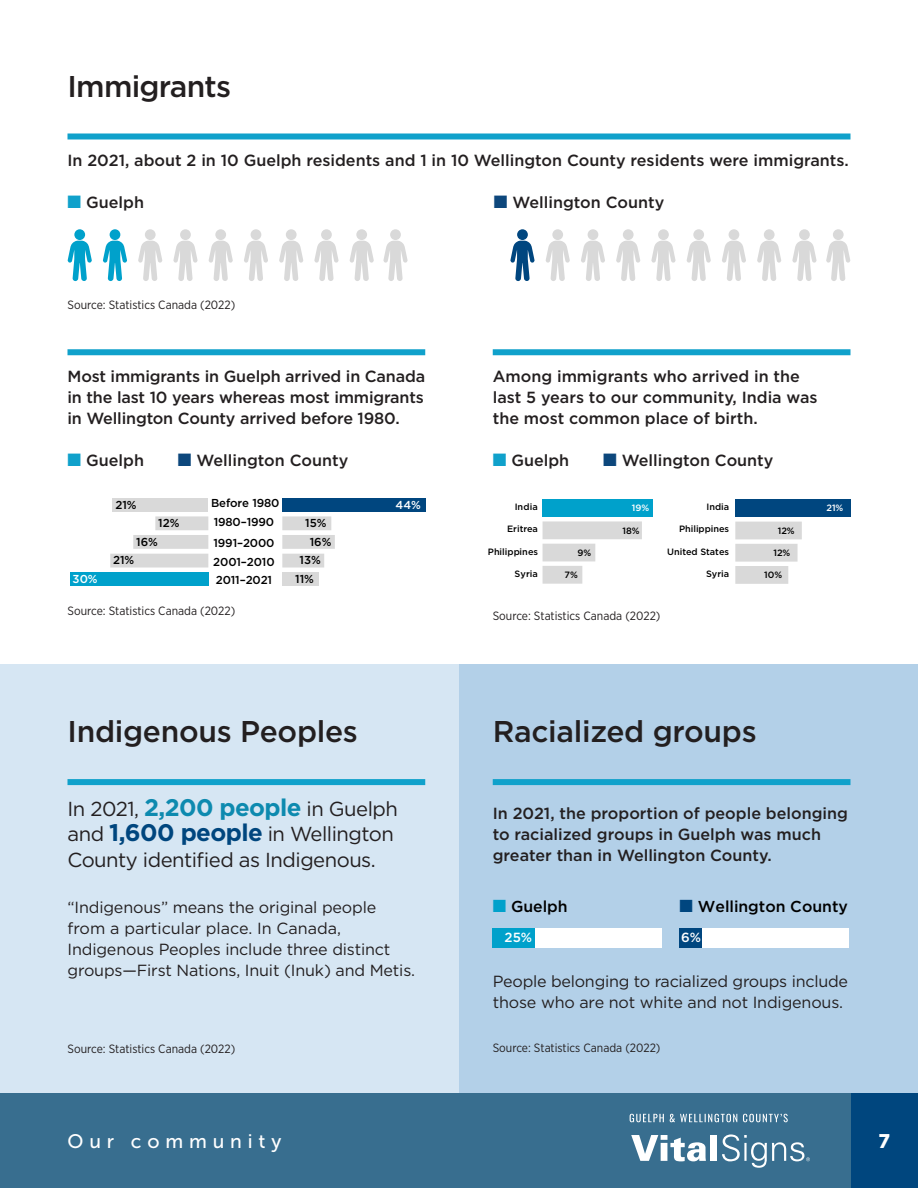
<style>
.page{position:relative;width:918px;height:1188px;background:#fff}
.page>*{position:absolute;margin:0;border:0;box-sizing:border-box;transform-origin:0 0}
.Heading_2{font:500 30px "Gotham";letter-spacing:-.01em;color:#231f20}
.Heading_3{font:20.25px/25.5px "Gotham";letter-spacing:-.025em;color:#231f20}
.t1{font:19.5px "Museo Sans 500";letter-spacing:.3em;color:#fff}
.t2{font:19.5px "Museo Sans 900";color:#fff}
.Body{font:500 16.2px/21px "Gotham";color:#231f20;text-align:justify}
.Body-2{font:16.2px/21px "Gotham";letter-spacing:-.01em;color:#231f20}
.Body_Medium{font:500 16.2px/21px "Gotham";color:#231f20}
.t3{font:500 15.75px "Gotham";color:#000}
.t4{font:500 13.65px "Gotham";color:#231f20}
.t5{font:500 13.2px "Gotham";color:#fff}
.Source{font:12px "Gotham Narrow";color:#231f20}
.Heading_3-2{font:12px "Gotham Narrow";color:#231f20}
.Body-3{font:12px "Gotham Narrow";color:#231f20}
.t6{font:500 11.55px/18.8px "Gotham";letter-spacing:-.01em;color:#000}
.t7{font:500 11.55px "Gotham";color:#fff}
.t8{font:500 9.15px "Gotham";letter-spacing:-.005em;color:#000}
.t9{font:500 9.15px "Gotham";color:#fff}
.s1{color:#10a1cb}
.s2{color:#0d477c}
.s3{color:#00a1cb}
.s4{font-weight:700;font-size:24px;color:#0d8aaf}
.s5{font-weight:700;font-size:24px;color:#00467e}
.s6{color:#00467f}
</style>
<div class="page">
<div style="left:850px;top:1094px;width:68px;height:94px;background:#00467e"></div>
<div style="left:0;top:1094px;width:850px;height:94px;background:#386e8f"></div>
<svg style="left:631px;top:1135px;width:75px;height:26px"></svg>
<div style="left:710px;top:1135px;width:7px;height:26px;background:#fff"></div>
<svg style="left:722px;top:1134px;width:88px;height:34px"></svg>
<svg style="left:630px;top:1114px;width:158px;height:8px"></svg>
<div style="left:0;top:664px;width:459px;height:429px;background:#d6e6f3"></div>
<div style="left:459px;top:664px;width:459px;height:429px;background:#b3d0e8"></div>
<div style="left:68px;top:133px;width:782px;height:6px;background:#10a1cb"></div>
<svg style="left:510px;top:241px;width:25px;height:40px"></svg>
<div style="left:517px;top:229px;width:11px;height:11px;background:#00467f;border-radius:50%"></div>
<svg style="left:545px;top:241px;width:25px;height:40px"></svg>
<div style="left:552px;top:229px;width:11px;height:11px;background:#d9d9d9;border-radius:50%"></div>
<svg style="left:581px;top:241px;width:24px;height:40px"></svg>
<div style="left:588px;top:229px;width:10px;height:11px;background:#d9d9d9;border-radius:50%"></div>
<svg style="left:616px;top:241px;width:24px;height:40px"></svg>
<div style="left:623px;top:229px;width:11px;height:11px;background:#d9d9d9;border-radius:50%"></div>
<svg style="left:651px;top:241px;width:25px;height:40px"></svg>
<div style="left:658px;top:229px;width:11px;height:11px;background:#d9d9d9;border-radius:50%"></div>
<svg style="left:686px;top:241px;width:25px;height:40px"></svg>
<div style="left:693px;top:229px;width:11px;height:11px;background:#d9d9d9;border-radius:50%"></div>
<svg style="left:722px;top:241px;width:24px;height:40px"></svg>
<div style="left:729px;top:229px;width:10px;height:11px;background:#d9d9d9;border-radius:50%"></div>
<svg style="left:757px;top:241px;width:24px;height:40px"></svg>
<div style="left:764px;top:229px;width:11px;height:11px;background:#d9d9d9;border-radius:50%"></div>
<svg style="left:792px;top:241px;width:25px;height:40px"></svg>
<div style="left:799px;top:229px;width:11px;height:11px;background:#d9d9d9;border-radius:50%"></div>
<svg style="left:826px;top:241px;width:24px;height:40px"></svg>
<div style="left:833px;top:229px;width:11px;height:11px;background:#d9d9d9;border-radius:50%"></div>
<svg style="left:68px;top:241px;width:24px;height:40px"></svg>
<div style="left:74px;top:229px;width:11px;height:11px;background:#00a1cb;border-radius:50%"></div>
<svg style="left:103px;top:241px;width:24px;height:40px"></svg>
<div style="left:110px;top:229px;width:10px;height:11px;background:#00a1cb;border-radius:50%"></div>
<svg style="left:138px;top:241px;width:24px;height:40px"></svg>
<div style="left:145px;top:229px;width:11px;height:11px;background:#d9d9d9;border-radius:50%"></div>
<svg style="left:173px;top:241px;width:25px;height:40px"></svg>
<div style="left:180px;top:229px;width:11px;height:11px;background:#d9d9d9;border-radius:50%"></div>
<svg style="left:208px;top:241px;width:25px;height:40px"></svg>
<div style="left:215px;top:229px;width:11px;height:11px;background:#d9d9d9;border-radius:50%"></div>
<svg style="left:244px;top:241px;width:24px;height:40px"></svg>
<div style="left:251px;top:229px;width:10px;height:11px;background:#d9d9d9;border-radius:50%"></div>
<svg style="left:279px;top:241px;width:24px;height:40px"></svg>
<div style="left:286px;top:229px;width:11px;height:11px;background:#d9d9d9;border-radius:50%"></div>
<svg style="left:314px;top:241px;width:25px;height:40px"></svg>
<div style="left:321px;top:229px;width:11px;height:11px;background:#d9d9d9;border-radius:50%"></div>
<svg style="left:349px;top:241px;width:25px;height:40px"></svg>
<div style="left:356px;top:229px;width:11px;height:11px;background:#d9d9d9;border-radius:50%"></div>
<svg style="left:383px;top:241px;width:25px;height:40px"></svg>
<div style="left:390px;top:229px;width:11px;height:11px;background:#d9d9d9;border-radius:50%"></div>
<div style="left:68px;top:349px;width:357px;height:6px;background:#10a1cb"></div>
<div style="left:493px;top:349px;width:357px;height:6px;background:#10a1cb"></div>
<div style="left:68px;top:779px;width:357px;height:6px;background:#10a1cb"></div>
<div style="left:113px;top:498px;width:95px;height:14px;background:#d9d9d9"></div>
<div style="left:70px;top:572px;width:138px;height:14px;background:#00a1cb"></div>
<svg style="left:110px;top:516px;width:98px;height:52px"></svg>
<div style="left:282px;top:498px;width:143px;height:14px;background:#00467f"></div>
<div style="left:282px;top:572px;width:36px;height:14px;background:#d9d9d9"></div>
<svg style="left:282px;top:516px;width:53px;height:52px"></svg>
<div style="left:493px;top:779px;width:357px;height:6px;background:#10a1cb"></div>
<div style="left:493px;top:928px;width:169px;height:20px;background:#fff"></div>
<div style="left:493px;top:928px;width:42px;height:20px;background:#00a1cb"></div>
<div style="left:680px;top:928px;width:169px;height:20px;background:#fff"></div>
<div style="left:680px;top:928px;width:22px;height:20px;background:#00467f"></div>
<div style="left:543px;top:499px;width:110px;height:18px;background:#00a1cb"></div>
<svg style="left:543px;top:521px;width:99px;height:63px"></svg>
<div style="left:735px;top:499px;width:115px;height:18px;background:#00467f"></div>
<svg style="left:735px;top:522px;width:67px;height:62px"></svg>
<p class="Heading_2" style="left:68px;top:67px;width:165px">Immigrants</p>
<p class="Body" style="left:68px;top:149px;width:783px">In 2021, about 2 in 10 Guelph residents and 1 in 10 Wellington County residents were immigrants.</p>
<p class="Body" style="left:68px;top:191px;width:78px"><span class="s1">■</span> Guelph</p>
<p class="Body" style="left:494px;top:191px;width:172px"><span class="s2">■</span> Wellington County</p>
<p class="Source" style="left:68px;top:297px;width:169px">Source: Statistics Canada (2022)</p>
<p class="Body" style="left:68px;top:365px;width:359px">Most immigrants in Guelph arrived in Canada in the last 10 years whereas most immigrants in Wellington County arrived before 1980.</p>
<p class="Body" style="left:68px;top:449px;width:78px"><span class="s1">■</span> Guelph</p>
<p class="Body" style="left:178px;top:449px;width:172px"><span class="s2">■</span> Wellington County</p>
<p class="t4" style="left:69px;top:461px;width:64px"><span class="s3">■</span> Guelph</p>
<p class="t7" style="left:73px;top:571px;width:27px">30%</p>
<p class="t6" style="left:115px;top:495px;width:23px">21%</p>
<p class="t6" style="left:158px;top:514px;width:23px">12%</p>
<p class="t6" style="left:136px;top:532px;width:23px">16%</p>
<p class="t6" style="left:113px;top:551px;width:23px">21%</p>
<p class="t6" style="left:211px;top:493px;width:70px">Before 1980<br>1980–1990</p>
<p class="t6" style="left:213px;top:533px;width:63px;text-align:justify">1991–2000<br>2001–2010<br>2011–2021</p>
<p class="Source" style="left:68px;top:603px;width:169px">Source: Statistics Canada (2022)</p>
<p class="t6" style="left:305px;top:514px;width:23px">15%</p>
<p class="t6" style="left:310px;top:532px;width:23px">16%</p>
<p class="t6" style="left:300px;top:551px;width:23px">13%</p>
<p class="t6" style="left:295px;top:570px;width:20px">11%</p>
<p class="t7" style="left:396px;top:497px;width:27px">44%</p>
<p class="Body" style="left:493px;top:365px;width:326px;text-align:left">Among immigrants who arrived in the last 5 years to our community, India was the most common place of birth.</p>
<p class="Body" style="left:493px;top:449px;width:78px"><span class="s1">■</span> Guelph</p>
<p class="Body" style="left:603px;top:449px;width:172px"><span class="s2">■</span> Wellington County</p>
<p class="t8" style="left:515px;top:501px;width:25px">India</p>
<p class="t8" style="left:507px;top:523px;width:32px">Eritrea</p>
<p class="t8" style="left:488px;top:545px;width:52px">Philippines</p>
<p class="t8" style="left:515px;top:568px;width:25px">Syria</p>
<p class="t8" style="left:578px;top:547px;width:15px">9%</p>
<p class="t8" style="left:565px;top:569px;width:15px">7%</p>
<p class="t9" style="left:632px;top:502px;width:19px">19%</p>
<p class="t8" style="left:622px;top:525px;width:19px">18%</p>
<p class="t8" style="left:707px;top:501px;width:24px">India</p>
<p class="t8" style="left:679px;top:523px;width:51px">Philippines</p>
<p class="t8" style="left:667px;top:545px;width:63px">United States</p>
<p class="t8" style="left:706px;top:568px;width:24px">Syria</p>
<p class="Body-3" style="left:493px;top:609px;width:169px">Source: Statistics Canada (2022)</p>
<p class="t8" style="left:778px;top:525px;width:19px">12%</p>
<p class="t8" style="left:773px;top:547px;width:19px">12%</p>
<p class="t8" style="left:764px;top:568px;width:20px">10%</p>
<p class="t9" style="left:826px;top:501px;width:19px">21%</p>
<p class="Heading_2" style="left:68px;top:712px;width:292px">Indigenous Peoples</p>
<p class="Heading_3" style="left:67px;top:796px;width:332px">In 2021, <span class="s4">2,200 people</span> in Guelph and <span class="s5">1,600 people</span> in Wellington<br>County identified as Indigenous.</p>
<p class="Body-2" style="left:68px;top:897px;width:349px">“Indigenous” means the original people from a particular place. In Canada, Indigenous Peoples include three distinct groups—First Nations, Inuit (Inuk) and Metis.</p>
<p class="Heading_3-2" style="left:68px;top:1042px;width:169px">Source: Statistics Canada (2022)</p>
<p class="t1" style="left:68px;top:1131px;width:215px">Our community</p>
<p class="Heading_2" style="left:493px;top:712px;width:266px">Racialized groups</p>
<p class="Body_Medium" style="left:493px;top:803px;width:357px">In 2021, the proportion of people belonging to racialized groups in Guelph was much greater than in Wellington County.</p>
<p class="t3" style="left:493px;top:896px;width:76px"><span class="s3">■</span> Guelph</p>
<p class="t5" style="left:505px;top:929px;width:29px">25%</p>
<p class="t3" style="left:680px;top:896px;width:170px"><span class="s6">■</span> Wellington County</p>
<p class="t5" style="left:681px;top:929px;width:21px">6%</p>
<p class="Body-2" style="left:493px;top:970px;width:357px">People belonging to racialized groups include those who are not white and not Indigenous.</p>
<p class="Heading_3-2" style="left:493px;top:1040px;width:169px">Source: Statistics Canada (2022)</p>
<p class="t2" style="left:879px;top:1130px;width:13px">7</p>
</div>
